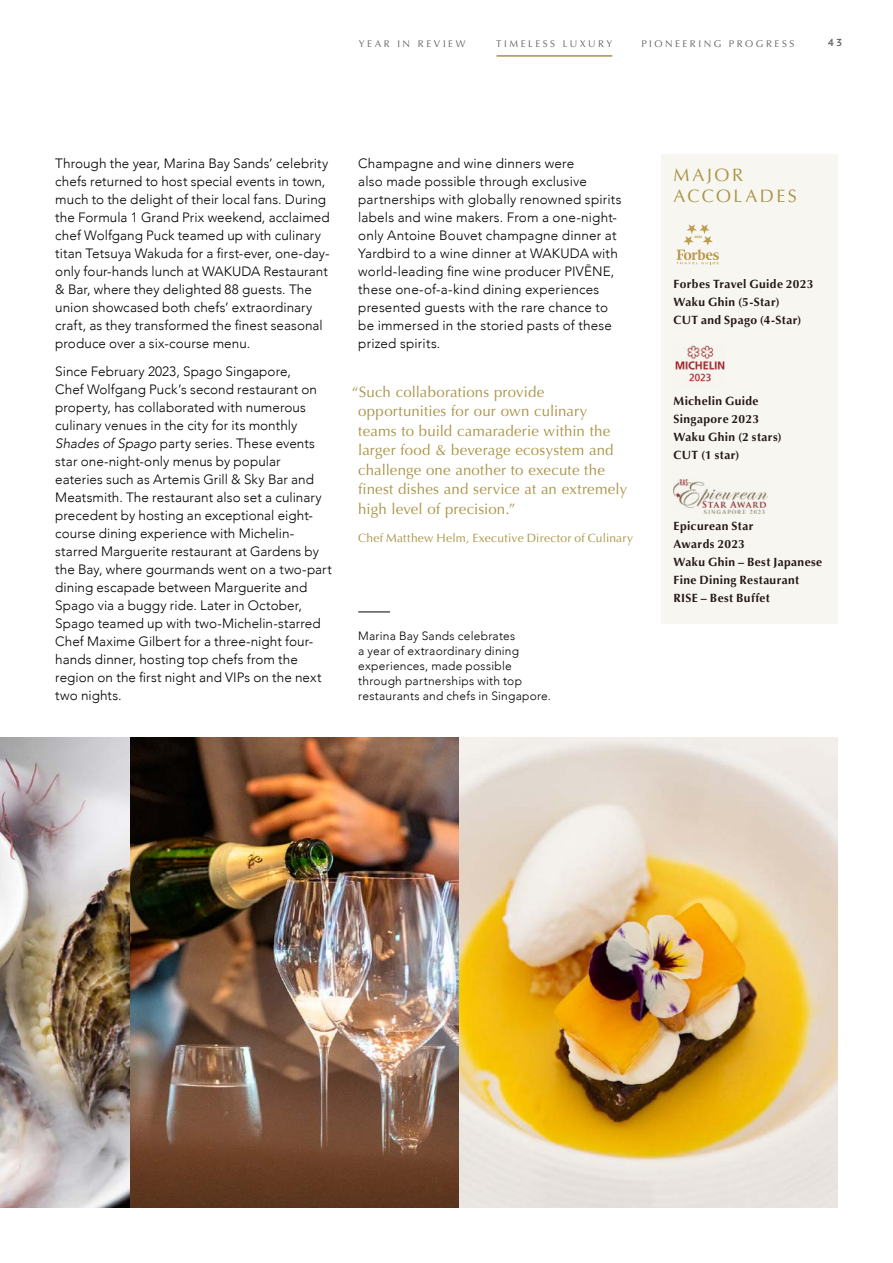
<style>
.page{position:relative;width:893px;height:1263px;background:#fff}
.page>*{position:absolute;margin:0;border:0;box-sizing:border-box;transform-origin:0 0}
.Major_Accolades_Copy{font:18px/21px "Optima";letter-spacing:.14em;color:#a89345}
.Quote_Sentance_Case{font:15px/19.5px "Optima";letter-spacing:.01em;color:#a89345}
.Bodycopy{font:300 13.5px/18px "Avenir";letter-spacing:.005em;color:#000}
.Award_Header_Text{font:300 12px/15px "Avenir";letter-spacing:.02em;color:#000}
.Awards_Copy{font:700 12px/18px "Optima";letter-spacing:.03em;color:#251919}
.Awards_Name_Copy{font:700 12px/18px "Optima";letter-spacing:.03em;color:#251919}
.Name_and_possition{font:12px "Optima";letter-spacing:.025em;color:#a89345}
.t1{font:9.75px "Optima";letter-spacing:.26em;color:#646363}
.t2{font:700 9.75px "Verlag";color:#646363}
.t3{font:900 3.3px "Roboto";color:#bd9c53}
.s1{font-style:italic}
</style>
<div class="page">
<img style="left:0;top:737px;width:837px;height:471px">
<hr style="left:358px;top:611px;width:32px;height:1px;background:#000">
<div style="left:661px;top:154px;width:177px;height:469px;background:#f8f6f0"></div>
<svg style="left:676px;top:224px;width:43px;height:40px"></svg>
<img style="left:675px;top:345px;width:50px;height:37px">
<img style="left:674px;top:479px;width:93px;height:34px">
<hr style="left:497px;top:55px;width:115px;height:2px;background:#a89345">
<p class="t1" style="left:359px;top:38px;width:108px">YEAR IN REVIEW</p>
<p class="t1" style="left:496px;top:38px;width:118px">TIMELESS LUXURY</p>
<p class="t1" style="left:641px;top:38px;width:154px">PIONEERING PROGRESS</p>
<p class="t2" style="left:828px;top:35px;width:16px">4 3</p>
<p class="Bodycopy" style="left:55px;top:154px;width:276px">Through the year, Marina Bay Sands’ celebrity chefs returned to host special events in town, much to the delight of their local fans. During the Formula 1 Grand Prix weekend, acclaimed chef Wolfgang Puck teamed up with culinary titan Tetsuya Wakuda for a first-ever, one-day&shy;only four-hands lunch at WAKUDA Restaurant &amp; Bar, where they delighted 88 guests. The union showcased both chefs’ extraordinary craft, as they transformed the finest seasonal produce over a six-course menu.</p>
<p class="Bodycopy" style="left:55px;top:363px;width:278px">Since February 2023, Spago Singapore,<br>Chef Wolfgang Puck’s second restaurant on property, has collaborated with numerous culinary venues in the city for its monthly <span class="s1">Shades of Spago</span> party series. These events star one-night-only menus by popular<br>eateries such as Artemis Grill &amp; Sky Bar and Meatsmith. The restaurant also set a culinary precedent by hosting an exceptional eight&shy;course dining experience with Michelin&shy;starred Marguerite restaurant at Gardens by the Bay, where gourmands went on a two-part dining escapade between Marguerite and Spago via a buggy ride. Later in October, Spago teamed up with two-Michelin-starred Chef Maxime Gilbert for a three-night four&shy;hands dinner, hosting top chefs from the region on the first night and VIPs on the next two nights.</p>
<p class="Bodycopy" style="left:358px;top:154px;width:265px">Champagne and wine dinners were<br>also made possible through exclusive partnerships with globally renowned spirits labels and wine makers. From a one-night&shy;only Antoine Bouvet champagne dinner at Yardbird to a wine dinner at WAKUDA with world-leading fine wine producer PIVĒNE, these one-of-a-kind dining experiences presented guests with the rare chance to be immersed in the storied pasts of these prized spirits.</p>
<p class="Quote_Sentance_Case" style="left:358px;top:382px;width:270px;text-indent:-6px">“Such collaborations provide opportunities for our own culinary teams to build camaraderie within the larger food &amp; beverage ecosystem and challenge one another to execute the finest dishes and service at an extremely high level of precision.”</p>
<p class="Name_and_possition" style="left:358px;top:531px;width:276px">Chef Matthew Helm, Executive Director of Culinary</p>
<p class="Award_Header_Text" style="left:358px;top:629px;width:194px">Marina Bay Sands celebrates<br>a year of extraordinary dining experiences, made possible through partnerships with top restaurants and chefs in Singapore.</p>
<p class="Major_Accolades_Copy" style="left:674px;top:165px;width:125px">MAJOR<br>ACCOLADES</p>
<p class="t3" style="left:695px;top:235px;width:9px">2023</p>
<p class="Awards_Name_Copy" style="left:674px;top:275px;width:141px">Forbes Travel Guide 2023</p>
<p class="Awards_Copy" style="left:674px;top:293px;width:129px">Waku Ghin (5-Star)<br>CUT and Spago (4-Star)</p>
<p class="Awards_Name_Copy" style="left:674px;top:392px;width:87px">Michelin Guide<br>Singapore 2023</p>
<p class="Awards_Copy" style="left:674px;top:428px;width:110px">Waku Ghin (2 stars)<br>CUT (1 star)</p>
<p class="Awards_Name_Copy" style="left:674px;top:517px;width:81px">Epicurean Star<br>Awards 2023</p>
<p class="Awards_Copy" style="left:674px;top:553px;width:150px">Waku Ghin – Best Japanese<br>Fine Dining Restaurant<br>RISE – Best Buffet</p>
</div>
